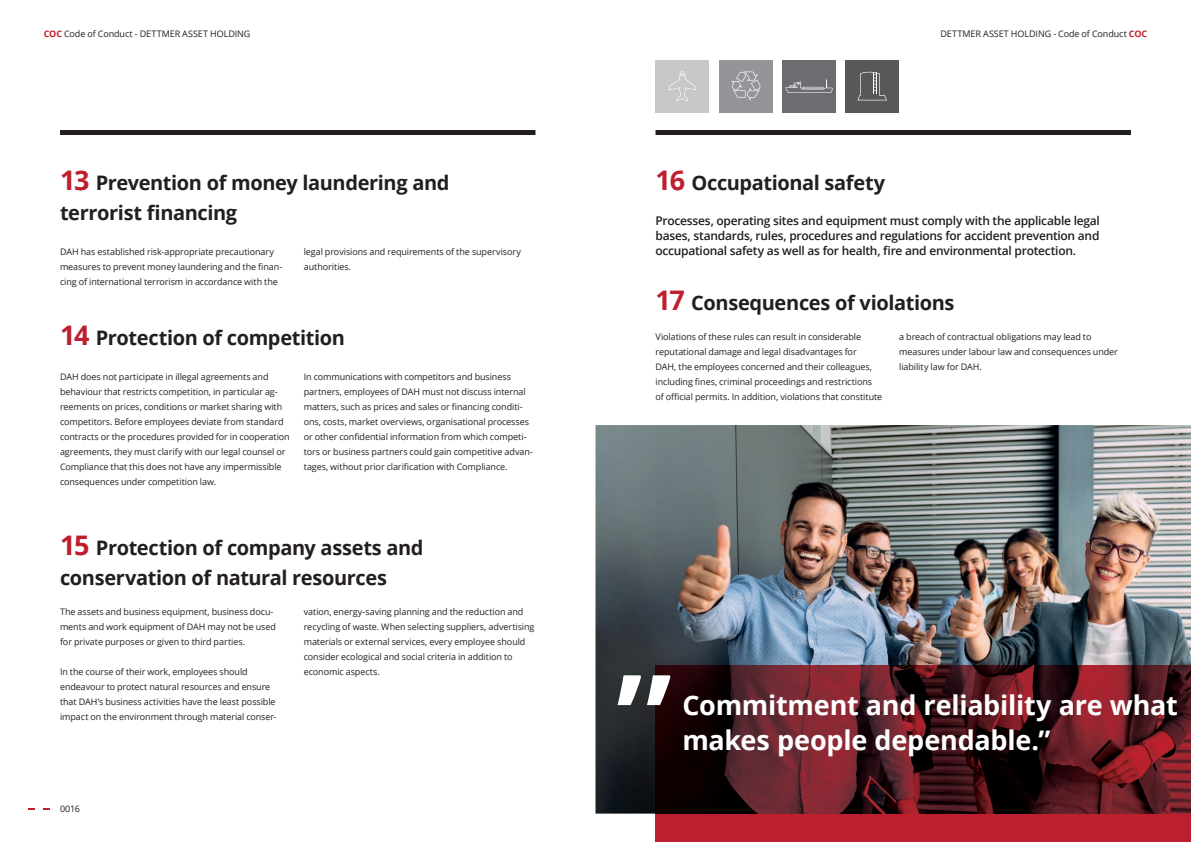
<style>
.page{position:relative;width:1191px;height:842px;background:#fff}
.page>*{position:absolute;margin:0;border:0;box-sizing:border-box;transform-origin:0 0}
.t1{font:700 27px/35px "Open Sans";letter-spacing:-.01em;color:#fff}
.t2{font:700 20px/30px "Open Sans";letter-spacing:-.02em;color:#231f20}
.t3{font:600 12px/15px "Open Sans";letter-spacing:-.02em;color:#231f20;text-align:justify}
.t4{font:9px/15px "Open Sans";letter-spacing:-.01em;color:#231f20}
.s1{font-weight:700;color:#be1f2e}
.s2{font-size:27px;color:#be1f2e}
</style>
<div class="page">
<svg style="left:29px;top:808px;width:6px;height:2px"></svg>
<svg style="left:44px;top:808px;width:6px;height:2px"></svg>
<div style="left:655px;top:60px;width:54px;height:52px;background:#c7c8ca"></div>
<svg style="left:669px;top:71px;width:27px;height:30px"></svg>
<div style="left:719px;top:60px;width:53px;height:52px;background:#939598"></div>
<svg style="left:731px;top:72px;width:29px;height:29px"></svg>
<div style="left:845px;top:60px;width:54px;height:52px;background:#57585a"></div>
<svg style="left:857px;top:71px;width:30px;height:29px"></svg>
<div style="left:782px;top:60px;width:54px;height:52px;background:#6c6d70"></div>
<svg style="left:785px;top:79px;width:47px;height:14px"></svg>
<hr style="left:803px;top:87px;width:20px;height:2px;background:#fff">
<img style="left:595px;top:425px;width:596px;height:389px">
<div style="left:655px;top:814px;width:536px;height:28px;background:#be1f2f"></div>
<img style="left:655px;top:665px;width:536px;height:149px">
<svg style="left:617px;top:675px;width:53px;height:30px"></svg>
<div style="left:655px;top:130px;width:476px;height:5px;background:#231f20"></div>
<div style="left:60px;top:130px;width:475px;height:5px;background:#231f20"></div>
<p class="t4" style="left:44px;top:26px;width:208px"><span class="s1">COC</span> Code of Conduct - DETTMER ASSET HOLDING</p>
<p class="t4" style="left:940px;top:26px;width:208px">DETTMER ASSET HOLDING - Code of Conduct <span class="s1">COC</span></p>
<h2 class="t2" style="left:60px;top:167px;width:391px"><span class="s2">13</span> Prevention of money laundering and terrorist financing</h2>
<h2 class="t2" style="left:655px;top:167px;width:231px"><span class="s2">16</span> Occupational safety</h2>
<p class="t3" style="left:655px;top:213px;width:446px">Processes, operating sites and equipment must comply with the applicable legal bases, standards, rules, procedures and regulations for accident prevention and occupational safety as well as for health, fire and environmental protection.</p>
<p class="t4" style="left:60px;top:244px;width:224px">DAH has established risk-appropriate precautionary measures to prevent money laundering and the finan&shy;cing of international terrorism in accordance with the</p>
<p class="t4" style="left:304px;top:244px;width:219px">legal provisions and requirements of the supervisory authorities.</p>
<h2 class="t2" style="left:60px;top:322px;width:286px"><span class="s2">14</span> Protection of competition</h2>
<p class="t4" style="left:60px;top:369px;width:231px">DAH does not participate in illegal agreements and behaviour that restricts competition, in particular ag&shy;reements on prices, conditions or market sharing with competitors. Before employees deviate from standard contracts or the procedures provided for in cooperation agreements, they must clarify with our legal counsel or Compliance that this does not have any impermissible consequences under competition law.</p>
<p class="t4" style="left:304px;top:369px;width:231px">In communications with competitors and business partners, employees of DAH must not discuss internal matters, such as prices and sales or financing conditi&shy;ons, costs, market overviews, organisational processes or other confidential information from which competi&shy;tors or business partners could gain competitive advan&shy;tages, without prior clarification with Compliance.</p>
<h2 class="t2" style="left:60px;top:532px;width:365px"><span class="s2">15</span> Protection of company assets and conservation of natural resources</h2>
<p class="t4" style="left:60px;top:604px;width:217px">The assets and business equipment, business docu&shy;ments and work equipment of DAH may not be used for private purposes or given to third parties.</p>
<p class="t4" style="left:60px;top:664px;width:218px">In the course of their work, employees should endeavour to protect natural resources and ensure that DAH’s business activities have the least possible impact on the environment through material conser-</p>
<p class="t4" style="left:304px;top:604px;width:232px">vation, energy-saving planning and the reduction and recycling of waste. When selecting suppliers, advertising materials or external services, every employee should consider ecological and social criteria in addition to economic aspects.</p>
<p class="t4" style="left:60px;top:801px;width:21px">0016</p>
<h2 class="t2" style="left:655px;top:287px;width:300px"><span class="s2">17</span> Consequences of violations</h2>
<p class="t4" style="left:655px;top:329px;width:228px">Violations of these rules can result in considerable reputational damage and legal disadvantages for<br>DAH, the employees concerned and their colleagues, including fines, criminal proceedings and restrictions of official permits. In addition, violations that constitute</p>
<p class="t4" style="left:899px;top:329px;width:220px">a breach of contractual obligations may lead to measures under labour law and consequences under liability law for DAH.</p>
<h1 class="t1" style="left:682px;top:687px;width:497px">Commitment and reliability are what makes people dependable.”</h1>
</div>
